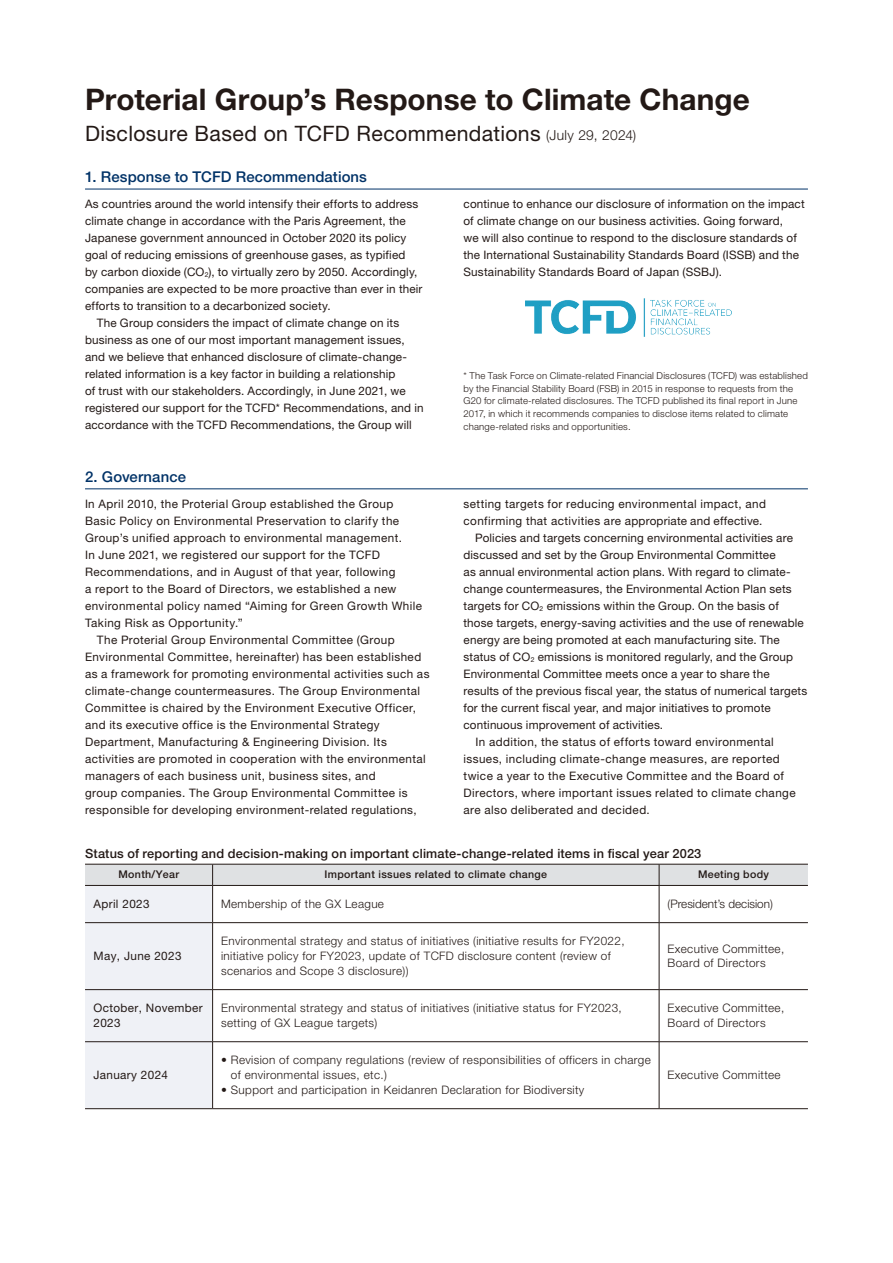
<style>
.page{position:relative;width:893px;height:1263px;background:#fff}
.page>*{position:absolute;margin:0;border:0;box-sizing:border-box;transform-origin:0 0}
.t1{font:700 29.7px "Helvetica Neue LT Std";letter-spacing:.005em;color:#231916}
.t2{font:21.3px "Helvetica Neue LT Std";letter-spacing:.015em;color:#231916}
.t3{font:500 14.85px "Helvetica Neue LT Std";letter-spacing:.01em;color:#003267}
.t4{font:500 12.75px "Helvetica Neue LT Std";letter-spacing:.015em;color:#231916}
.t5{font:11.7px/17px "Helvetica Neue LT Std";letter-spacing:.02em;color:#231916}
.t6{font:300 11.7px/14.9px "Helvetica Neue LT Std";letter-spacing:.03em;color:#231916}
.t7{font:300 11.7px "Helvetica Neue LT Std";color:#231916}
.t8{font:500 10.65px "Helvetica Neue LT Std";letter-spacing:.03em;color:#231916}
.t9{font:300 9.6px/12.8px "Helvetica Neue LT Std";letter-spacing:.02em;color:#231916}
.s1{font-weight:300;font-size:13.8px}
.s2{font-size:6.75px}
</style>
<div class="page">
<hr style="left:85px;top:189px;width:723px;height:1px;background:#003267">
<hr style="left:85px;top:489px;width:723px;height:1px;background:#003267">
<svg style="left:85px;top:864px;width:723px;height:245px"></svg>
<hr style="left:659px;top:886px;width:1px;height:36px;background:#231916">
<hr style="left:659px;top:923px;width:1px;height:66px;background:#231916">
<hr style="left:659px;top:990px;width:1px;height:51px;background:#231916">
<hr style="left:212px;top:1042px;width:1px;height:66px;background:#231916">
<hr style="left:213px;top:1041px;width:446px;height:1px;background:#231916">
<hr style="left:659px;top:1042px;width:1px;height:66px;background:#231916">
<hr style="left:213px;top:1108px;width:446px;height:1px;background:#231916">
<img style="left:526px;top:299px;width:205px;height:38px">
<h1 class="t1" style="left:85px;top:81px;width:666px">Proterial Group’s Response to Climate Change</h1>
<h2 class="t2" style="left:85px;top:121px;width:553px">Disclosure Based on TCFD Recommendations <span class="s1">(July 29, 2024)</span></h2>
<p class="t3" style="left:85px;top:168px;width:283px">1. Response to TCFD Recommendations</p>
<p class="t5" style="left:85px;top:195px;width:335px">As countries around the world intensify their efforts to address</p>
<p class="t5" style="left:85px;top:212px;width:322px">climate change in accordance with the Paris Agreement, the</p>
<p class="t5" style="left:85px;top:229px;width:323px">Japanese government announced in October 2020 its policy</p>
<p class="t5" style="left:85px;top:246px;width:322px">goal of reducing emissions of greenhouse gases, as typified</p>
<p class="t5" style="left:85px;top:263px;width:334px">by carbon dioxide (CO<span class="s2">2</span>), to virtually zero by 2050. Accordingly,</p>
<p class="t5" style="left:85px;top:280px;width:339px">companies are expected to be more proactive than ever in their</p>
<p class="t5" style="left:85px;top:297px;width:247px">efforts to transition to a decarbonized society.</p>
<p class="t5" style="left:97px;top:314px;width:304px">The Group considers the impact of climate change on its</p>
<p class="t5" style="left:85px;top:331px;width:321px">business as one of our most important management issues,</p>
<p class="t5" style="left:85px;top:348px;width:324px">and we believe that enhanced disclosure of climate-change-</p>
<p class="t5" style="left:85px;top:365px;width:312px">related information is a key factor in building a relationship</p>
<p class="t5" style="left:85px;top:382px;width:322px">of trust with our stakeholders. Accordingly, in June 2021, we</p>
<p class="t5" style="left:85px;top:399px;width:340px">registered our support for the TCFD* Recommendations, and in</p>
<p class="t5" style="left:85px;top:416px;width:328px">accordance with the TCFD Recommendations, the Group will</p>
<p class="t5" style="left:463px;top:195px;width:343px">continue to enhance our disclosure of information on the impact of climate change on our business activities. Going forward,<br>we will also continue to respond to the disclosure standards of the International Sustainability Standards Board (ISSB) and the Sustainability Standards Board of Japan (SSBJ).</p>
<p class="t9" style="left:463px;top:369px;width:346px">* The Task Force on Climate-related Financial Disclosures (TCFD) was established by the Financial Stability Board (FSB) in 2015 in response to requests from the G20 for climate-related disclosures. The TCFD published its final report in June 2017, in which it recommends companies to disclose items related to climate change-related risks and opportunities.</p>
<p class="t3" style="left:85px;top:468px;width:102px">2. Governance</p>
<p class="t5" style="left:85px;top:495px;width:310px">In April 2010, the Proterial Group established the Group</p>
<p class="t5" style="left:85px;top:512px;width:316px">Basic Policy on Environmental Preservation to clarify the</p>
<p class="t5" style="left:85px;top:529px;width:318px">Group’s unified approach to environmental management.</p>
<p class="t5" style="left:85px;top:546px;width:296px">In June 2021, we registered our support for the TCFD</p>
<p class="t5" style="left:85px;top:563px;width:312px">Recommendations, and in August of that year, following</p>
<p class="t5" style="left:85px;top:580px;width:313px">a report to the Board of Directors, we established a new</p>
<p class="t5" style="left:85px;top:597px;width:338px">environmental policy named “Aiming for Green Growth While</p>
<p class="t5" style="left:85px;top:614px;width:159px">Taking Risk as Opportunity.”</p>
<p class="t5" style="left:97px;top:631px;width:299px">The Proterial Group Environmental Committee (Group</p>
<p class="t5" style="left:85px;top:648px;width:338px">Environmental Committee, hereinafter) has been established</p>
<p class="t5" style="left:85px;top:665px;width:346px">as a framework for promoting environmental activities such as</p>
<p class="t5" style="left:85px;top:682px;width:337px">climate-change countermeasures. The Group Environmental</p>
<p class="t5" style="left:85px;top:699px;width:332px">Committee is chaired by the Environment Executive Officer,</p>
<p class="t5" style="left:85px;top:716px;width:296px">and its executive office is the Environmental Strategy</p>
<p class="t5" style="left:85px;top:733px;width:303px">Department, Manufacturing &amp; Engineering Division. Its</p>
<p class="t5" style="left:85px;top:750px;width:342px">activities are promoted in cooperation with the environmental</p>
<p class="t5" style="left:85px;top:767px;width:292px">managers of each business unit, business sites, and</p>
<p class="t5" style="left:85px;top:784px;width:324px">group companies. The Group Environmental Committee is</p>
<p class="t5" style="left:85px;top:801px;width:333px">responsible for developing environment-related regulations,</p>
<p class="t5" style="left:463px;top:495px;width:304px">setting targets for reducing environmental impact, and</p>
<p class="t5" style="left:463px;top:512px;width:300px">confirming that activities are appropriate and effective.</p>
<p class="t5" style="left:475px;top:529px;width:319px">Policies and targets concerning environmental activities are</p>
<p class="t5" style="left:463px;top:546px;width:314px">discussed and set by the Group Environmental Committee</p>
<p class="t5" style="left:463px;top:563px;width:329px">as annual environmental action plans. With regard to climate-</p>
<p class="t5" style="left:463px;top:580px;width:330px">change countermeasures, the Environmental Action Plan sets</p>
<p class="t5" style="left:463px;top:597px;width:317px">targets for CO<span class="s2">2</span> emissions within the Group. On the basis of</p>
<p class="t5" style="left:463px;top:614px;width:342px">those targets, energy-saving activities and the use of renewable</p>
<p class="t5" style="left:463px;top:631px;width:318px">energy are being promoted at each manufacturing site. The</p>
<p class="t5" style="left:463px;top:648px;width:331px">status of CO<span class="s2">2</span> emissions is monitored regularly, and the Group</p>
<p class="t5" style="left:463px;top:665px;width:308px">Environmental Committee meets once a year to share the</p>
<p class="t5" style="left:463px;top:682px;width:345px">results of the previous fiscal year, the status of numerical targets</p>
<p class="t5" style="left:463px;top:699px;width:309px">for the current fiscal year, and major initiatives to promote</p>
<p class="t5" style="left:463px;top:716px;width:201px">continuous improvement of activities.</p>
<p class="t5" style="left:475px;top:733px;width:300px">In addition, the status of efforts toward environmental</p>
<p class="t5" style="left:463px;top:750px;width:318px">issues, including climate-change measures, are reported</p>
<p class="t5" style="left:463px;top:767px;width:322px">twice a year to the Executive Committee and the Board of</p>
<p class="t5" style="left:463px;top:784px;width:334px">Directors, where important issues related to climate change</p>
<p class="t5" style="left:463px;top:801px;width:188px">are also deliberated and decided.</p>
<p class="t4" style="left:85px;top:845px;width:618px">Status of reporting and decision-making on important climate-change-related items in fiscal year 2023</p>
<p class="t8" style="left:119px;top:868px;width:62px">Month/Year</p>
<p class="t8" style="left:325px;top:868px;width:224px">Important issues related to climate change</p>
<p class="t8" style="left:698px;top:868px;width:73px">Meeting body</p>
<p class="t5" style="left:94px;top:895px;width:58px">April 2023</p>
<p class="t6" style="left:221px;top:896px;width:164px">Membership of the GX League</p>
<p class="t7" style="left:668px;top:896px;width:107px">(President’s decision)</p>
<p class="t5" style="left:94px;top:947px;width:89px">May, June 2023</p>
<p class="t6" style="left:221px;top:933px;width:405px">Environmental strategy and status of initiatives (initiative results for FY2022, initiative policy for FY2023, update of TCFD disclosure content (review of scenarios and Scope 3 disclosure))</p>
<p class="t6" style="left:668px;top:941px;width:118px">Executive Committee,<br>Board of Directors</p>
<p class="t5" style="left:94px;top:1000px;width:111px;line-height:14.9px">October, November<br>2023</p>
<p class="t6" style="left:221px;top:1000px;width:402px">Environmental strategy and status of initiatives (initiative status for FY2023, setting of GX League targets)</p>
<p class="t6" style="left:668px;top:1000px;width:118px">Executive Committee,<br>Board of Directors</p>
<p class="t5" style="left:94px;top:1066px;width:76px">January 2024</p>
<p class="t6" style="left:231px;top:1052px;width:421px;text-indent:-10px">• Revision of company regulations (review of responsibilities of officers in charge of environmental issues, etc.)</p>
<p class="t6" style="left:221px;top:1082px;width:365px">• Support and participation in Keidanren Declaration for Biodiversity</p>
<p class="t6" style="left:668px;top:1067px;width:115px">Executive Committee</p>
</div>
